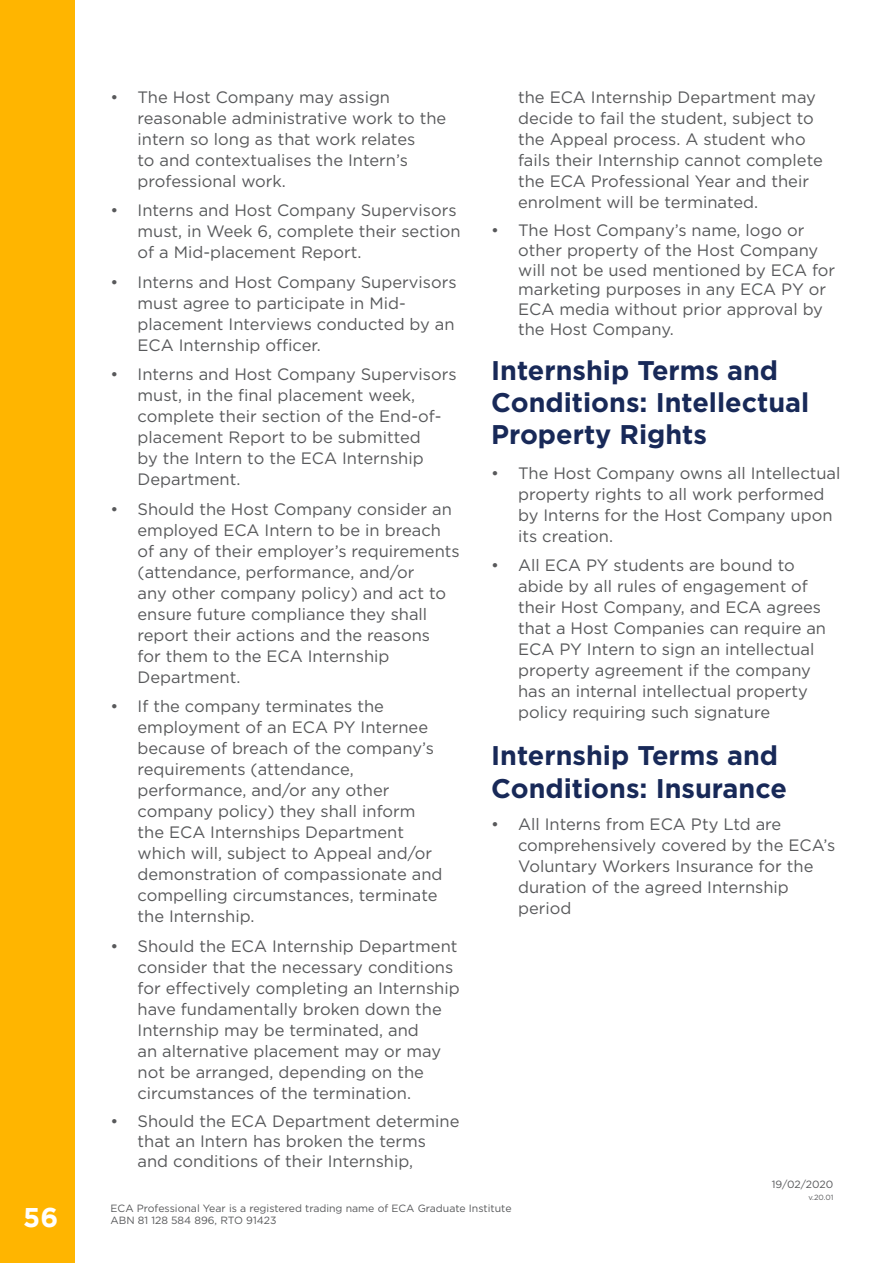
<style>
.page{position:relative;width:893px;height:1263px;background:#fff}
.page>*{position:absolute;margin:0;border:0;box-sizing:border-box;transform-origin:0 0}
.t1{font:700 27px/32.4px "Gotham";color:#182958}
.t2{font:700 27px "Gotham";color:#fff}
.t3{font:16.5px/21px "Gotham";color:#58595b}
.t4{font:10.5px/12px "Gotham";color:#58595b}
.t5{font:7.5px "Gotham";color:#58595b}
</style>
<div class="page">
<div style="left:0;top:0;width:74px;height:1263px;background:#ffb500"></div>
<h1 class="t2" style="left:23px;top:1202px;width:36px">56</h1>
<p class="t3" style="left:138px;top:86px;width:310px;text-indent:-27px">• The Host Company may assign reasonable administrative work to the intern so long as that work relates<br>to and contextualises the Intern’s professional work.</p>
<p class="t3" style="left:138px;top:199px;width:325px;text-indent:-27px">• Interns and Host Company Supervisors must, in Week 6, complete their section of a Mid-placement Report.</p>
<p class="t3" style="left:138px;top:271px;width:321px;text-indent:-27px">• Interns and Host Company Supervisors must agree to participate in Mid&shy;placement Interviews conducted by an ECA Internship officer.</p>
<p class="t3" style="left:138px;top:363px;width:321px;text-indent:-27px">• Interns and Host Company Supervisors must, in the final placement week, complete their section of the End-of&shy;placement Report to be submitted<br>by the Intern to the ECA Internship<br>Department.</p>
<p class="t3" style="left:138px;top:498px;width:324px;text-indent:-27px">• Should the Host Company consider an employed ECA Intern to be in breach of any of their employer’s requirements (attendance, performance, and/or<br>any other company policy) and act to ensure future compliance they shall report their actions and the reasons<br>for them to the ECA Internship Department.</p>
<p class="t3" style="left:138px;top:695px;width:306px;text-indent:-27px">• If the company terminates the employment of an ECA PY Internee because of breach of the company’s requirements (attendance, performance, and/or any other company policy) they shall inform the ECA Internships Department which will, subject to Appeal and/or demonstration of compassionate and compelling circumstances, terminate the Internship.</p>
<p class="t3" style="left:138px;top:935px;width:324px;text-indent:-27px">• Should the ECA Internship Department consider that the necessary conditions for effectively completing an Internship have fundamentally broken down the Internship may be terminated, and<br>an alternative placement may or may not be arranged, depending on the circumstances of the termination.</p>
<p class="t3" style="left:138px;top:1111px;width:323px;line-height:19.8px;text-indent:-27px">• Should the ECA Department determine that an Intern has broken the terms and conditions of their Internship,</p>
<p class="t3" style="left:518px;top:86px;width:306px;text-indent:-27px">• the ECA Internship Department may decide to fail the student, subject to the Appeal process. A student who fails their Internship cannot complete the ECA Professional Year and their enrolment will be terminated.</p>
<p class="t3" style="left:518px;top:220px;width:319px;line-height:19.8px;text-indent:-27px">• The Host Company’s name, logo or other property of the Host Company will not be used mentioned by ECA for marketing purposes in any ECA PY or<br>ECA media without prior approval by the Host Company.</p>
<h1 class="t1" style="left:491px;top:353px;width:320px">Internship Terms and<br>Conditions: Intellectual<br>Property Rights</h1>
<p class="t3" style="left:518px;top:462px;width:324px;text-indent:-27px">• The Host Company owns all Intellectual property rights to all work performed by Interns for the Host Company upon its creation.</p>
<p class="t3" style="left:518px;top:554px;width:309px;text-indent:-27px">• All ECA PY students are bound to abide by all rules of engagement of their Host Company, and ECA agrees that a Host Companies can require an ECA PY Intern to sign an intellectual property agreement if the company has an internal intellectual property policy requiring such signature</p>
<h1 class="t1" style="left:491px;top:739px;width:297px">Internship Terms and<br>Conditions: Insurance</h1>
<p class="t3" style="left:518px;top:813px;width:319px;text-indent:-27px">• All Interns from ECA Pty Ltd are comprehensively covered by the ECA’s<br>Voluntary Workers Insurance for the duration of the agreed Internship period</p>
<p class="t4" style="left:772px;top:1178px;width:63px">19/02/2020</p>
<p class="t5" style="left:808px;top:1192px;width:27px">v.20.01</p>
<p class="t4" style="left:111px;top:1202px;width:402px">ECA Professional Year is a registered trading name of ECA Graduate Institute<br>ABN 81 128 584 896, RTO 91423</p>
</div>
